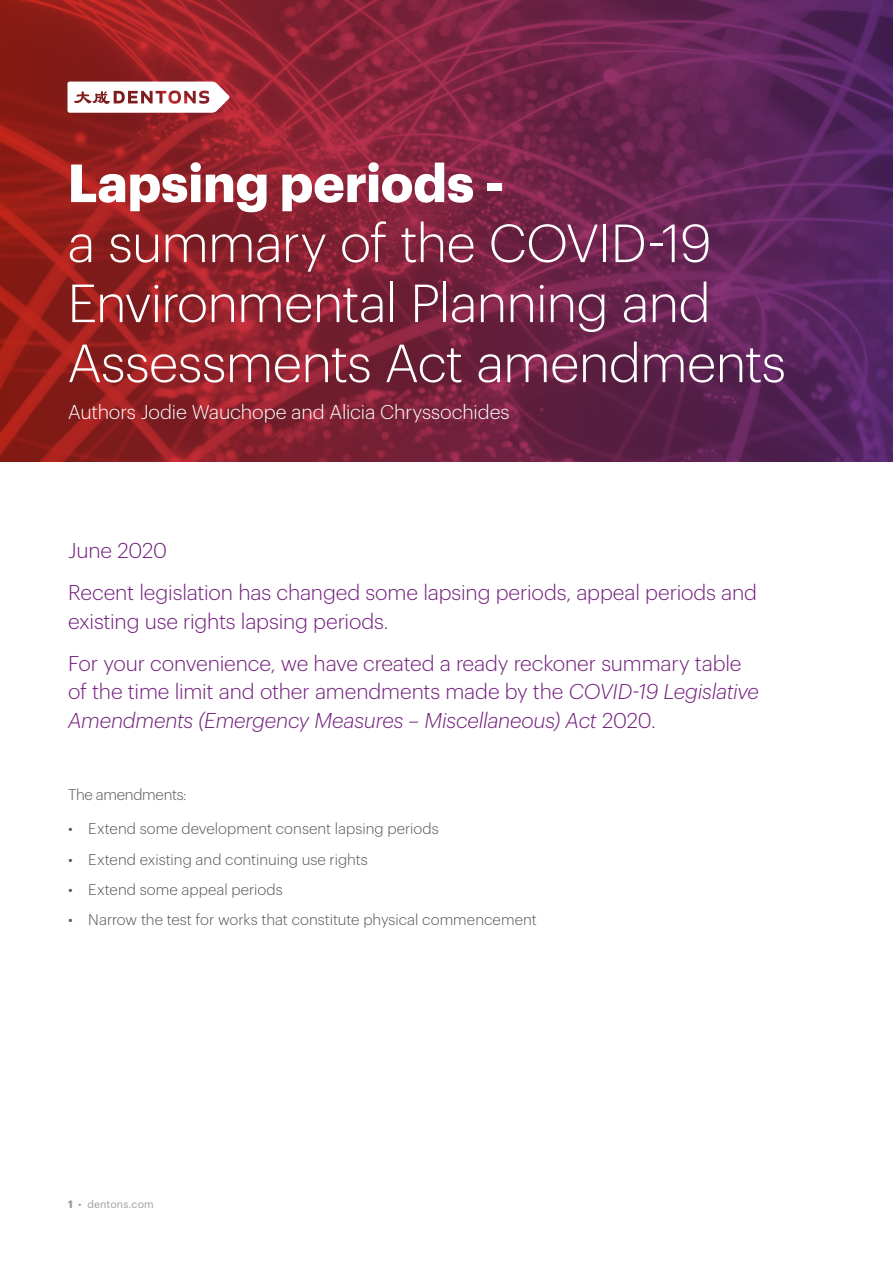
<style>
.page{position:relative;width:893px;height:1263px;background:#fff}
.page>*{position:absolute;margin:0;border:0;box-sizing:border-box;transform-origin:0 0}
.t1{font:300 52.5px/60px "Dentons Sans";letter-spacing:-.015em;color:#fff}
.t2{font:700 52.5px "Dentons Sans";letter-spacing:-.005em;color:#fff}
.t3{font:300 21px/42px "Dentons Sans";letter-spacing:-.005em;color:#73207d}
.t4{font:italic 300 21px/28.5px "Dentons Sans";letter-spacing:-.01em;color:#73207d}
.t5{font:300 19.5px "Dentons Sans";letter-spacing:-.005em;color:#fff}
.t6{font:300 15px "Dentons Sans";color:#555454}
.t7{font:10.5px "Dentons Sans";letter-spacing:.015em;color:#9d9d9c}
.s1{font-style:normal}
.s2{font-weight:700}
</style>
<div class="page">
<svg style="left:0;top:0;width:893px;height:461px;background:#7a233f"></svg>
<svg style="left:67px;top:82px;width:163px;height:31px"></svg>
<h1 class="t2" style="left:68px;top:142px;width:438px">Lapsing periods -</h1>
<h1 class="t1" style="left:68px;top:209px;width:720px">a summary of the COVID-19<br>Environmental Planning and<br>Assessments Act amendments</h1>
<h3 class="t5" style="left:68px;top:398px;width:443px">Authors Jodie Wauchope and Alicia Chryssochides</h3>
<h2 class="t3" style="left:68px;top:528px;width:691px">June 2020<br>Recent legislation has changed some lapsing periods, appeal periods and</h2>
<h2 class="t3" style="left:68px;top:599px;width:675px">existing use rights lapsing periods.<br>For your convenience, we have created a ready reckoner summary table</h2>
<h2 class="t4" style="left:68px;top:676px;width:692px"><span class="s1">of the time limit and other amendments made by the</span> COVID-19 Legislative<br>Amendments (Emergency Measures – Miscellaneous) Act <span class="s1">2020.</span></h2>
<p class="t6" style="left:68px;top:783px;width:120px">The amendments:</p>
<p class="t6" style="left:68px;top:818px;width:372px">• Extend some development consent lapsing periods</p>
<p class="t6" style="left:68px;top:848px;width:301px">• Extend existing and continuing use rights</p>
<p class="t6" style="left:68px;top:879px;width:216px">• Extend some appeal periods</p>
<p class="t6" style="left:68px;top:909px;width:470px">• Narrow the test for works that constitute physical commencement</p>
<p class="t7" style="left:68px;top:1196px;width:87px"><span class="s2">1</span> • dentons.com</p>
</div>
